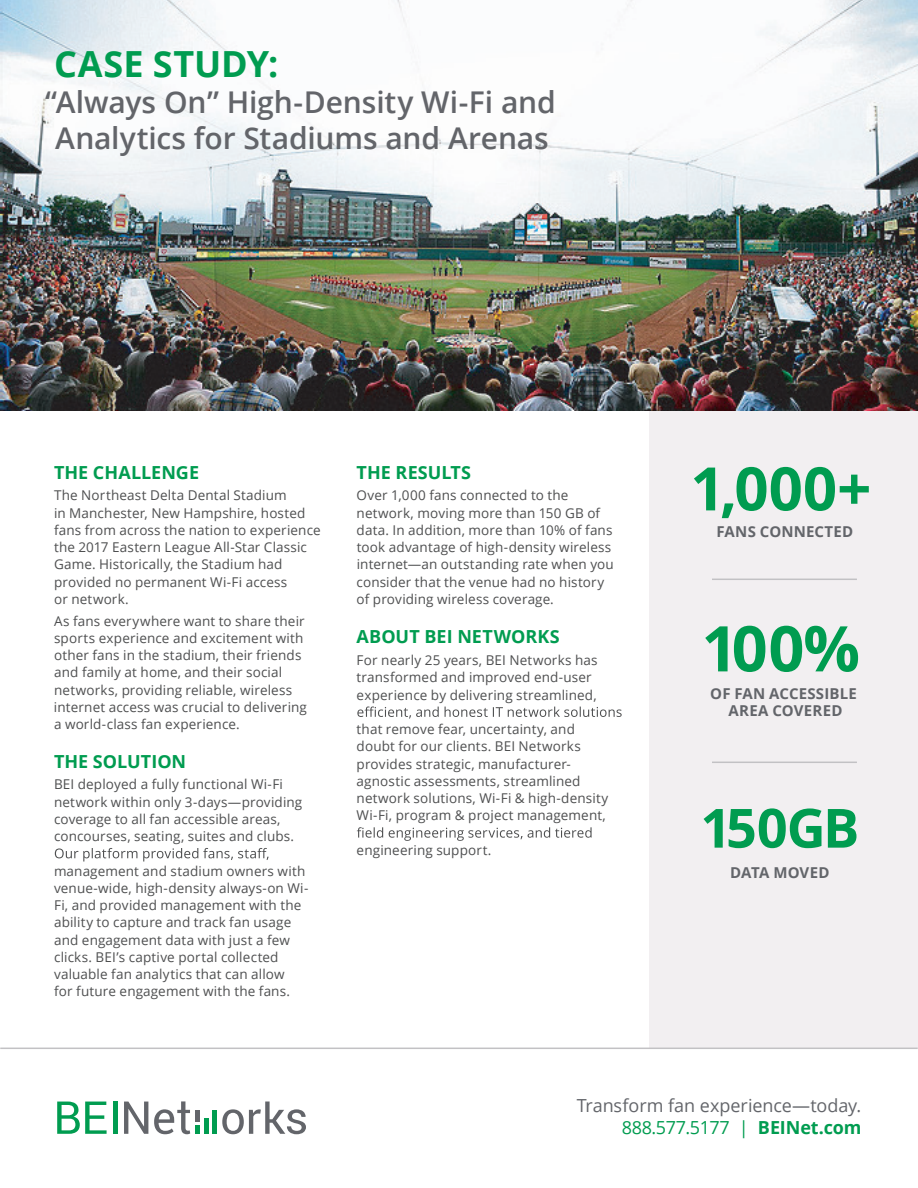
<style>
.page{position:relative;width:918px;height:1188px;background:#fff}
.page>*{position:absolute;margin:0;border:0;box-sizing:border-box;transform-origin:0 0}
.t1{font:700 63px "Open Sans";color:#009c50}
.t2{font:700 60px "Open Sans";color:#009c50}
.t3{font:700 54.15px "Open Sans";letter-spacing:-.035em;color:#009c50}
.t4{font:700 36px "Open Sans";color:#009c50}
.t5{font:600 30px/36px "Open Sans";letter-spacing:-.005em;color:#63656a;text-align:center}
.t6{font:18px/21.6px "Open Sans";letter-spacing:-.005em;color:#63656a;text-align:right}
.t7{font:700 18px "Open Sans";color:#009c50}
.t8{font:700 15px/17.2px "Open Sans";letter-spacing:.01em;color:#63656a;text-align:center}
.t9{font:13.5px/17.2px "Open Sans";letter-spacing:.01em;color:#4e4f50}
.s1{color:#009c50}
.s2{font-weight:700;color:#009c50}
</style>
<div class="page">
<div style="left:649px;top:409px;width:269px;height:639px;background:#f2eff1"></div>
<img style="left:0;top:0;width:918px;height:411px">
<svg style="left:55px;top:848px;width:214px;height:14px"></svg>
<svg style="left:357px;top:707px;width:265px;height:12px"></svg>
<svg style="left:357px;top:827px;width:235px;height:14px"></svg>
<hr style="left:712px;top:579px;width:145px;height:1px;background:#c2c1c4">
<hr style="left:712px;top:762px;width:145px;height:1px;background:#c2c1c4">
<svg style="left:124px;top:1102px;width:24px;height:32px"></svg>
<svg style="left:154px;top:1101px;width:36px;height:33px"></svg>
<svg style="left:222px;top:1102px;width:84px;height:32px"></svg>
<svg style="left:57px;top:1102px;width:50px;height:32px"></svg>
<hr style="left:113px;top:1102px;width:4px;height:32px;background:#009c50">
<svg style="left:196px;top:1125px;width:4px;height:9px"></svg>
<hr style="left:196px;top:1110px;width:4px;height:11px;background:#63656a">
<hr style="left:204px;top:1119px;width:4px;height:15px;background:#009c50">
<div style="left:212px;top:1110px;width:5px;height:24px;background:#009c50"></div>
<hr style="left:0;top:1048px;width:918px;height:1px;background:#c2c1c4">
<h3 class="t4" style="left:54px;top:39px;width:226px">CASE STUDY:</h3>
<h3 class="t5" style="left:45px;top:84px;width:512px">“Always On” High-Density Wi-Fi and<br>Analytics for Stadiums and Arenas</h3>
<h3 class="t7" style="left:54px;top:459px;width:147px">THE CHALLENGE</h3>
<p class="t9" style="left:54px;top:486px;width:268px">The Northeast Delta Dental Stadium<br>in Manchester, New Hampshire, hosted fans from across the nation to experience the 2017 Eastern League All-Star Classic Game. Historically, the Stadium had provided no permanent Wi-Fi access<br>or network.</p>
<p class="t9" style="left:54px;top:612px;width:255px">As fans everywhere want to share their sports experience and excitement with other fans in the stadium, their friends and family at home, and their social networks, providing reliable, wireless internet access was crucial to delivering a world-class fan experience.</p>
<h3 class="t7" style="left:54px;top:748px;width:134px">THE SOLUTION</h3>
<p class="t9" style="left:54px;top:775px;width:250px">BEI deployed a fully functional Wi-Fi network within only 3-days—providing coverage to all fan accessible areas, concourses, seating, suites and clubs.</p>
<p class="t9" style="left:54px;top:862px;width:256px">management and stadium owners with venue-wide, high-density always-on Wi-Fi, and provided management with the ability to capture and track fan usage and engagement data with just a few clicks. BEI’s captive portal collected valuable fan analytics that can allow<br>for future engagement with the fans.</p>
<h3 class="t7" style="left:357px;top:459px;width:116px">THE RESULTS</h3>
<p class="t9" style="left:357px;top:486px;width:259px">Over 1,000 fans connected to the network, moving more than 150 GB of data. In addition, more than 10% of fans took advantage of high-density wireless internet—an outstanding rate when you consider that the venue had no history of providing wireless coverage.</p>
<h3 class="t7" style="left:357px;top:624px;width:205px">ABOUT BEI NETWORKS</h3>
<p class="t9" style="left:357px;top:651px;width:243px">For nearly 25 years, BEI Networks has transformed and improved end-user experience by delivering streamlined,</p>
<p class="t9" style="left:357px;top:720px;width:253px">that remove fear, uncertainty, and doubt for our clients. BEI Networks provides strategic, manufacturer&shy;agnostic assessments, streamlined network solutions, Wi-Fi &amp; high-density Wi-Fi, program &amp; project management,</p>
<p class="t9" style="left:357px;top:841px;width:136px">engineering support.</p>
<h2 class="t2" style="left:690px;top:446px;width:183px">1,000+</h2>
<p class="t8" style="left:717px;top:523px;width:138px">FANS CONNECTED</p>
<h1 class="t1" style="left:702px;top:604px;width:160px">100%</h1>
<p class="t8" style="left:710px;top:684px;width:148px">OF FAN ACCESSIBLE<br>AREA COVERED</p>
<h3 class="t3" style="left:700px;top:790px;width:160px">150GB</h3>
<p class="t8" style="left:730px;top:863px;width:101px">DATA MOVED</p>
<h3 class="t6" style="left:577px;top:1095px;width:286px">Transform fan experience—today.<br><span class="s1">888.577.5177 |</span> <span class="s2">BEINet.com</span></h3>
</div>
